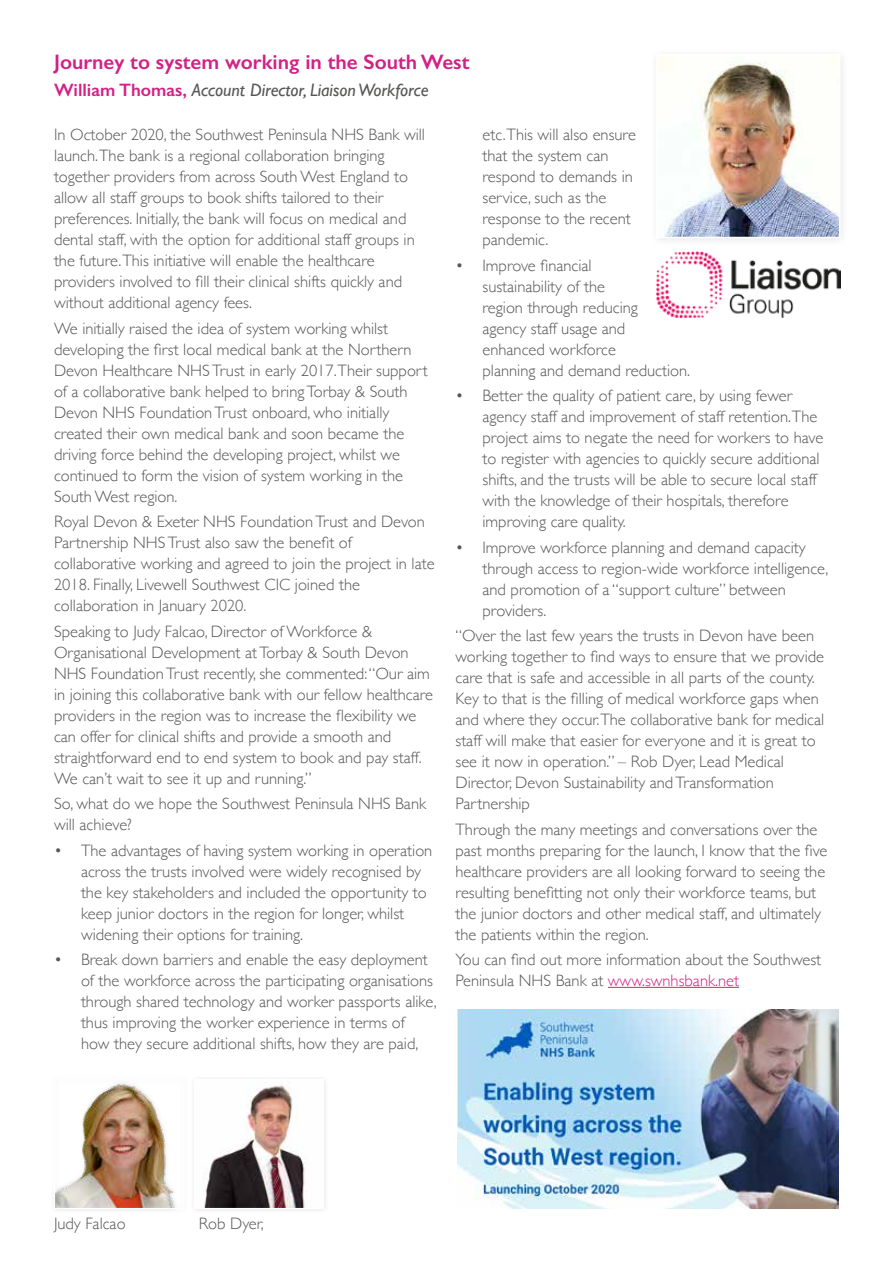
<style>
.page{position:relative;width:893px;height:1263px;background:#fff}
.page>*{position:absolute;margin:0;border:0;box-sizing:border-box;transform-origin:0 0}
.t1{font:600 21px "Gill Sans";color:#d32085}
.t2{font:italic 18px "Gill Sans";color:#575756}
.t3{font:300 16.5px/21px "Gill Sans";color:#575756}
.s1{font-weight:600;font-style:normal;color:#d32085}
.s2{color:#d32085}
</style>
<div class="page">
<hr style="left:608px;top:987px;width:131px;height:1px;background:#d32085">
<img style="left:457px;top:1009px;width:382px;height:200px">
<img style="left:657px;top:252px;width:183px;height:65px">
<div style="left:649px;top:47px;width:201px;height:201px;background:#fbfdfb"></div>
<img style="left:665px;top:62px;width:172px;height:173px">
<div style="left:656px;top:54px;width:184px;height:184px;border:2px solid #fff"></div>
<img style="left:56px;top:1083px;width:119px;height:124px">
<div style="left:54px;top:1079px;width:130px;height:130px;border:1px solid #fff"></div>
<img style="left:204px;top:1085px;width:101px;height:122px">
<p class="t1" style="left:54px;top:49px;width:417px">Journey to system working in the South West</p>
<p class="t2" style="left:54px;top:80px;width:376px"><span class="s1">William Thomas,</span> Account Director, Liaison Workforce</p>
<p class="t3" style="left:54px;top:123px;width:373px">In October 2020, the Southwest Peninsula NHS Bank will launch.The bank is a regional collaboration bringing together providers from across South West England to allow all staff groups to book shifts tailored to their preferences. Initially, the bank will focus on medical and dental staff, with the option for additional staff groups in the future.This initiative will enable the healthcare providers involved to fill their clinical shifts quickly and without additional agency fees.</p>
<p class="t3" style="left:54px;top:317px;width:375px">We initially raised the idea of system working whilst developing the first local medical bank at the Northern Devon Healthcare NHS Trust in early 2017.Their support of a collaborative bank helped to bring Torbay &amp; South Devon NHS Foundation Trust onboard, who initially created their own medical bank and soon became the driving force behind the developing project, whilst we continued to form the vision of system working in the South West region.</p>
<p class="t3" style="left:54px;top:510px;width:382px">Royal Devon &amp; Exeter NHS Foundation Trust and Devon Partnership NHS Trust also saw the benefit of collaborative working and agreed to join the project in late 2018. Finally, Livewell Southwest CIC joined the collaboration in January 2020.</p>
<p class="t3" style="left:54px;top:620px;width:381px">Speaking to Judy Falcao, Director of Workforce &amp; Organisational Development at Torbay &amp; South Devon NHS Foundation Trust recently, she commented: “Our aim in joining this collaborative bank with our fellow healthcare providers in the region was to increase the flexibility we can offer for clinical shifts and provide a smooth and straightforward end to end system to book and pay staff.<br>We can’t wait to see it up and running.”</p>
<p class="t3" style="left:54px;top:792px;width:374px">So, what do we hope the Southwest Peninsula NHS Bank will achieve?</p>
<p class="t3" style="left:81px;top:839px;width:353px;text-indent:-27px">• The advantages of having system working in operation across the trusts involved were widely recognised by the key stakeholders and included the opportunity to keep junior doctors in the region for longer, whilst widening their options for training.</p>
<p class="t3" style="left:81px;top:948px;width:357px;text-indent:-27px">• Break down barriers and enable the easy deployment of the workforce across the participating organisations through shared technology and worker passports alike, thus improving the worker experience in terms of how they secure additional shifts, how they are paid,</p>
<p class="t3" style="left:482px;top:123px;width:155px">etc.This will also ensure that the system can respond to demands in service, such as the response to the recent pandemic.</p>
<p class="t3" style="left:482px;top:254px;width:209px;text-indent:-27px">• Improve financial<br>sustainability of the<br>region through reducing<br>agency staff usage and enhanced workforce<br>planning and demand reduction.</p>
<p class="t3" style="left:482px;top:384px;width:342px;text-indent:-27px">• Better the quality of patient care, by using fewer agency staff and improvement of staff retention.The project aims to negate the need for workers to have to register with agencies to quickly secure additional shifts, and the trusts will be able to secure local staff with the knowledge of their hospitals, therefore improving care quality.</p>
<p class="t3" style="left:482px;top:536px;width:347px;text-indent:-27px">• Improve workforce planning and demand capacity through access to region-wide workforce intelligence, and promotion of a “support culture” between providers.</p>
<p class="t3" style="left:455px;top:624px;width:370px">“Over the last few years the trusts in Devon have been working together to find ways to ensure that we provide care that is safe and accessible in all parts of the county.<br>Key to that is the filling of medical workforce gaps when and where they occur.The collaborative bank for medical staff will make that easier for everyone and it is great to see it now in operation.” – Rob Dyer, Lead Medical Director, Devon Sustainability and Transformation Partnership</p>
<p class="t3" style="left:455px;top:818px;width:373px">Through the many meetings and conversations over the past months preparing for the launch, I know that the five healthcare providers are all looking forward to seeing the resulting benefitting not only their workforce teams, but the junior doctors and other medical staff, and ultimately the patients within the region.</p>
<p class="t3" style="left:455px;top:948px;width:367px">You can find out more information about the Southwest<br>Peninsula NHS Bank at <span class="s2">www.swnhsbank.net</span></p>
<p class="t3" style="left:54px;top:1212px;width:73px">Judy Falcao</p>
<p class="t3" style="left:199px;top:1212px;width:66px">Rob Dyer,</p>
</div>
